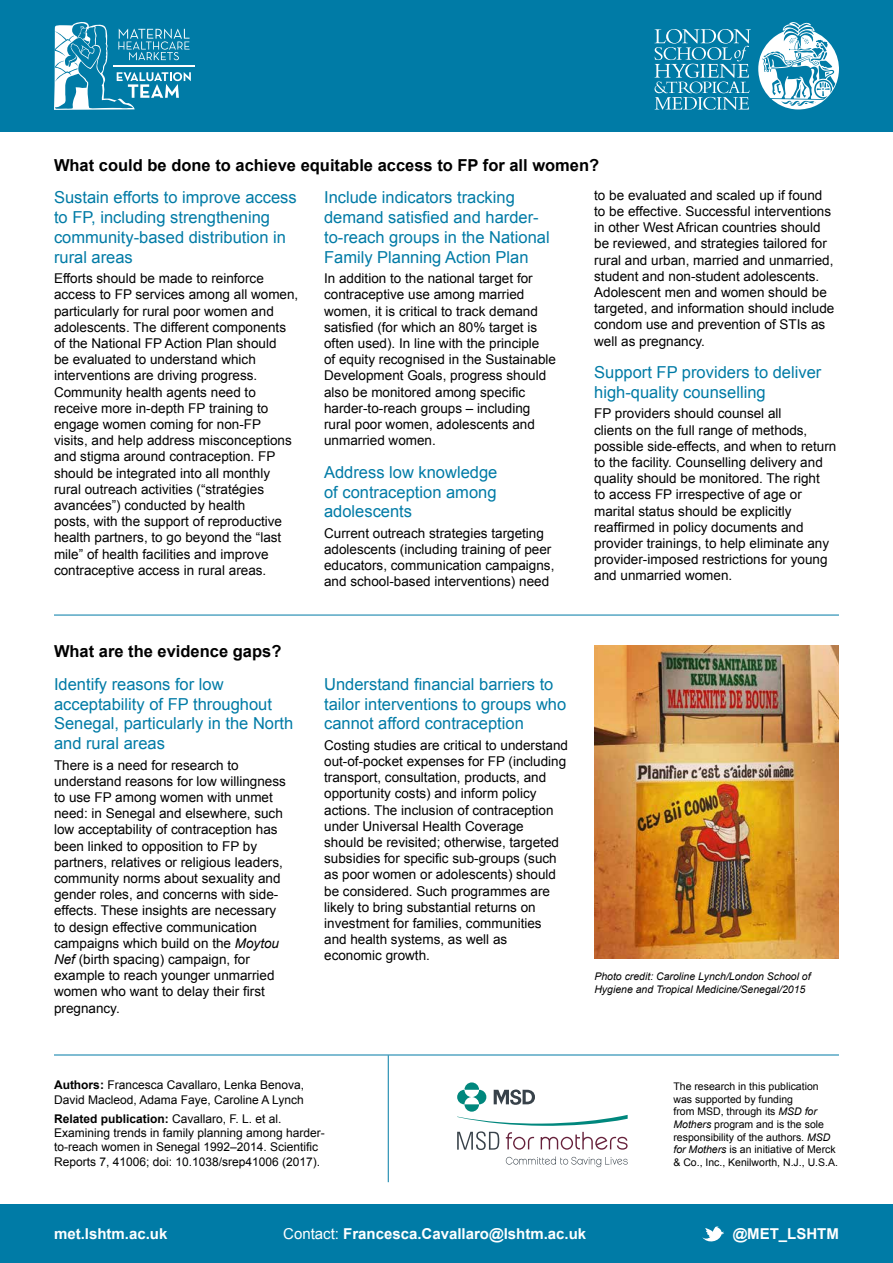
<style>
.page{position:relative;width:893px;height:1263px;background:#fff}
.page>*{position:absolute;margin:0;border:0;box-sizing:border-box;transform-origin:0 0}
.t1{font:16.5px/19.8px "Arial";color:#007ba6}
.t2{font:700 16.5px "Arial";color:#000}
.t3{font:700 15px "Arial";color:#fff}
.t4{font:13.5px/16.2px "Arial";color:#000}
.t5{font:12px/14.4px "Arial";color:#000}
.t6{font:10.5px/12.6px "Arial";color:#000}
.t7{font:italic 10.5px/12.6px "Arial";color:#000}
.s1{font-style:italic}
.s2{font-weight:700}
.s3{font-weight:400}
</style>
<div class="page">
<svg style="left:506px;top:1156px;width:122px;height:11px"></svg>
<svg style="left:457px;top:1082px;width:171px;height:68px"></svg>
<hr style="left:54px;top:1054px;width:785px;height:1px;background:#007ba6">
<div style="left:0;top:1205px;width:893px;height:58px;background:#007ba6"></div>
<img style="left:594px;top:645px;width:245px;height:313px">
<div style="left:0;top:0;width:893px;height:132px;background:#007ba6"></div>
<svg style="left:758px;top:22px;width:81px;height:88px"></svg>
<svg style="left:655px;top:29px;width:96px;height:81px"></svg>
<hr style="left:113px;top:65px;width:82px;height:2px;background:#fff">
<svg style="left:54px;top:22px;width:137px;height:88px"></svg>
<svg style="left:702px;top:1226px;width:22px;height:16px"></svg>
<hr style="left:388px;top:1055px;width:1px;height:127px;background:#007ba6">
<hr style="left:54px;top:615px;width:785px;height:1px;background:#007ba6">
<p class="t2" style="left:54px;top:154px;width:547px">What could be done to achieve equitable access to FP for all women?</p>
<p class="t1" style="left:54px;top:188px;width:244px">Sustain efforts to improve access to FP, including strengthening community-based distribution in rural areas</p>
<p class="t4" style="left:54px;top:271px;width:246px">Efforts should be made to reinforce access to FP services among all women, particularly for rural poor women and adolescents. The different components of the National FP Action Plan should<br>be evaluated to understand which interventions are driving progress.<br>Community health agents need to receive more in-depth FP training to engage women coming for non-FP<br>visits, and help address misconceptions and stigma around contraception. FP should be integrated into all monthly rural outreach activities (“stratégies avancées”) conducted by health<br>posts, with the support of reproductive health partners, to go beyond the “last mile” of health facilities and improve contraceptive access in rural areas.</p>
<p class="t4" style="left:594px;top:187px;width:242px">to be evaluated and scaled up if found to be effective. Successful interventions in other West African countries should be reviewed, and strategies tailored for rural and urban, married and unmarried, student and non-student adolescents.<br>Adolescent men and women should be targeted, and information should include condom use and prevention of STIs as well as pregnancy.</p>
<p class="t1" style="left:594px;top:363px;width:229px">Support FP providers to deliver high-quality counselling</p>
<p class="t4" style="left:594px;top:406px;width:244px">FP providers should counsel all<br>clients on the full range of methods, possible side-effects, and when to return to the facility. Counselling delivery and quality should be monitored. The right<br>to access FP irrespective of age or marital status should be explicitly reaffirmed in policy documents and provider trainings, to help eliminate any provider-imposed restrictions for young and unmarried women.</p>
<p class="t1" style="left:324px;top:188px;width:227px">Include indicators tracking demand satisfied and harder&shy;to-reach groups in the National<br>Family Planning Action Plan</p>
<p class="t4" style="left:324px;top:271px;width:233px">In addition to the national target for contraceptive use among married women, it is critical to track demand satisfied (for which an 80% target is often used). In line with the principle<br>of equity recognised in the Sustainable Development Goals, progress should also be monitored among specific harder-to-reach groups – including rural poor women, adolescents and unmarried women.</p>
<p class="t1" style="left:324px;top:462px;width:175px;text-align:justify">Address low knowledge of contraception among adolescents</p>
<p class="t4" style="left:324px;top:525px;width:232px">Current outreach strategies targeting adolescents (including training of peer educators, communication campaigns, and school-based interventions) need</p>
<p class="t2" style="left:54px;top:640px;width:229px">What are the evidence gaps?</p>
<p class="t1" style="left:54px;top:674px;width:241px">Identify reasons for low acceptability of FP throughout<br>Senegal, particularly in the North and rural areas</p>
<p class="t4" style="left:54px;top:757px;width:233px">There is a need for research to understand reasons for low willingness to use FP among women with unmet need: in Senegal and elsewhere, such low acceptability of contraception has been linked to opposition to FP by partners, relatives or religious leaders, community norms about sexuality and gender roles, and concerns with side&shy;effects. These insights are necessary to design effective communication campaigns which build on the <span class="s1">Moytou Nef</span> (birth spacing) campaign, for example to reach younger unmarried women who want to delay their first pregnancy.</p>
<p class="t1" style="left:324px;top:674px;width:244px">Understand financial barriers to tailor interventions to groups who cannot afford contraception</p>
<p class="t4" style="left:324px;top:737px;width:245px">Costing studies are critical to understand out-of-pocket expenses for FP (including transport, consultation, products, and opportunity costs) and inform policy actions. The inclusion of contraception under Universal Health Coverage<br>should be revisited; otherwise, targeted subsidies for specific sub-groups (such as poor women or adolescents) should be considered. Such programmes are likely to bring substantial returns on investment for families, communities<br>and health systems, as well as economic growth.</p>
<p class="t5" style="left:54px;top:1078px;width:252px"><span class="s2">Authors:</span> Francesca Cavallaro, Lenka Benova,<br>David Macleod, Adama Faye, Caroline A Lynch</p>
<p class="t5" style="left:54px;top:1111px;width:272px"><span class="s2">Related publication:</span> Cavallaro, F. L. et al.<br>Examining trends in family planning among harder&shy;to-reach women in Senegal 1992–2014. Scientific Reports 7, 41006; doi: 10.1038/srep41006 (2017).</p>
<p class="t7" style="left:594px;top:970px;width:218px">Photo credit: Caroline Lynch/London School of<br>Hygiene and Tropical Medicine/Senegal/2015</p>
<p class="t6" style="left:673px;top:1080px;width:166px">The research in this publication was supported by funding<br>from MSD, through its <span class="s1">MSD for<br>Mothers</span> program and is the sole responsibility of the authors. <span class="s1">MSD for Mothers</span> is an initiative of Merck &amp; Co., Inc., Kenilworth, N.J., U.S.A.</p>
<p class="t3" style="left:54px;top:1224px;width:115px">met.lshtm.ac.uk</p>
<p class="t3" style="left:733px;top:1224px;width:108px">@MET_LSHTM</p>
<p class="t3" style="left:283px;top:1224px;width:305px"><span class="s3">Contact:</span> Francesca.Cavallaro@lshtm.ac.uk</p>
</div>
